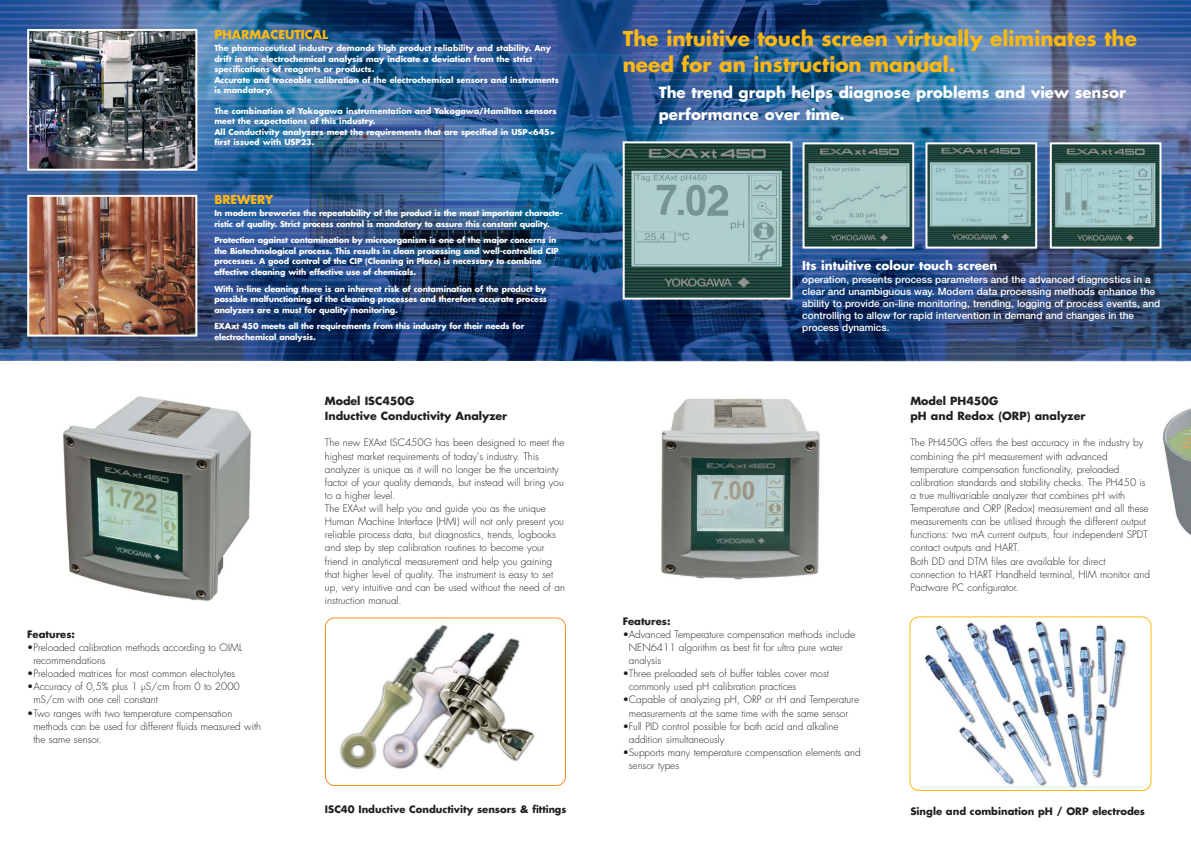
<style>
.page{position:relative;width:1191px;height:842px;background:#fff}
.page>*{position:absolute;margin:0;border:0;box-sizing:border-box;transform-origin:0 0}
.t1{font:700 20px/26.1px "Futura";color:#fdb813}
.t2{font:700 15px/21.9px "Futura";color:#fff}
.t3{font:700 12px "Futura";color:#fff}
.t4{font:700 12px "Futura";color:#fdb813}
.t5{font:700 11px/14.3px "Futura";color:#231f20}
.t6{font:300 10px/13.1px "Futura";color:#231f20}
.t7{font:500 10px/12px "Helvetica Neue";color:#fff}
.t8{font:700 10px "Futura";color:#231f20}
.t9{font:700 8px/10.4px "Futura";letter-spacing:-.015em;color:#fff}
</style>
<div class="page">
<img style="left:594px;top:1px;width:597px;height:784px">
<svg style="left:325px;top:617px;width:241px;height:169px"></svg>
<img style="left:0;top:1px;width:594px;height:360px">
<img style="left:625px;top:144px;width:164px;height:153px">
<div style="left:622px;top:141px;width:170px;height:159px;border:2px solid #fff"></div>
<img style="left:805px;top:145px;width:106px;height:101px">
<div style="left:802px;top:142px;width:112px;height:107px;border:2px solid #fff"></div>
<img style="left:928px;top:145px;width:106px;height:101px">
<div style="left:925px;top:142px;width:112px;height:107px;border:2px solid #fff"></div>
<img style="left:1052px;top:145px;width:106px;height:101px">
<div style="left:1049px;top:142px;width:112px;height:107px;border:2px solid #fff"></div>
<div style="left:632px;top:385px;width:206px;height:200px;background:#fff"></div>
<img style="left:661px;top:398px;width:159px;height:182px">
<img style="left:63px;top:396px;width:188px;height:206px">
<img style="left:30px;top:32px;width:164px;height:136px">
<div style="left:27px;top:29px;width:170px;height:142px;border:2px solid #fff"></div>
<img style="left:30px;top:198px;width:164px;height:136px">
<div style="left:27px;top:195px;width:170px;height:142px;border:2px solid #fff"></div>
<svg style="left:909px;top:616px;width:242px;height:175px"></svg>
<p class="t4" style="left:214px;top:29px;width:115px">PHARMACEUTICAL</p>
<p class="t9" style="left:214px;top:44px;width:346px">The pharmaceutical industry demands high product reliability and stability. Any drift in the electrochemical analysis may indicate a deviation from the strict specifications of reagents or products.<br>Accurate and traceable calibration of the electrochemical sensors and instruments is mandatory.</p>
<p class="t9" style="left:214px;top:106px;width:343px">The combination of Yokogawa instrumentation and Yokogawa/Hamilton sensors meet the expectations of this industry.<br>All Conductivity analyzers meet the requirements that are specified in USP&lt;645&gt; first issued with USP23.</p>
<p class="t4" style="left:214px;top:194px;width:61px">BREWERY</p>
<p class="t9" style="left:214px;top:209px;width:350px">In modern breweries the repeatability of the product is the most important characte&shy;ristic of quality. Strict process control is mandatory to assure this constant quality.</p>
<p class="t9" style="left:214px;top:236px;width:346px">Protection against contamination by microorganism is one of the major concerns in the Biotechnological process. This results in clean processing and well-controlled CIP processes. A good control of the CIP (Cleaning in Place) is necessary to combine effective cleaning with effective use of chemicals.</p>
<p class="t9" style="left:214px;top:284px;width:334px">With in-line cleaning there is an inherent risk of contamination of the product by possible malfunctioning of the cleaning processes and therefore accurate process analyzers are a must for quality monitoring.</p>
<p class="t9" style="left:214px;top:322px;width:311px">EXAxt 450 meets all the requirements from this industry for their needs for electrochemical analysis.</p>
<p class="t8" style="left:27px;top:629px;width:49px">Features:</p>
<p class="t6" style="left:33px;top:641px;width:210px;text-indent:-6px">•Preloaded calibration methods according to OIML recommendations</p>
<p class="t6" style="left:27px;top:668px;width:209px">•Preloaded matrices for most common electrolytes</p>
<p class="t6" style="left:33px;top:681px;width:208px;text-indent:-6px">•Accuracy of 0,5% plus 1 µS/cm from 0 to 2000 mS/cm with one cell constant</p>
<p class="t6" style="left:33px;top:707px;width:229px;text-indent:-6px">•Two ranges with two temperature compensation methods can be used for different fluids measured with the same sensor.</p>
<p class="t5" style="left:325px;top:395px;width:184px">Model ISC450G<br>Inductive Conductivity Analyzer</p>
<p class="t6" style="left:325px;top:437px;width:241px">The new EXAxt ISC450G has been designed to meet the highest market requirements of today's industry. This analyzer is unique as it will no longer be the uncertainty factor of your quality demands, but instead will bring you to a higher level.<br>The EXAxt will help you and guide you as the unique Human Machine Interface (HMI) will not only present you reliable process data, but diagnostics, trends, logbooks and step by step calibration routines to become your friend in analytical measurement and help you gaining that higher level of quality. The instrument is easy to set up, very intuitive and can be used without the need of an instruction manual.</p>
<h1 class="t1" style="left:622px;top:27px;width:516px">The intuitive touch screen virtually eliminates the need for an instruction manual.</h1>
<h2 class="t2" style="left:658px;top:82px;width:468px">The trend graph helps diagnose problems and view sensor performance over time.</h2>
<p class="t3" style="left:802px;top:260px;width:197px">Its intuitive colour touch screen</p>
<p class="t7" style="left:802px;top:274px;width:359px">operation, presents process parameters and the advanced diagnostics in a clear and unambiguous way. Modern data processing methods enhance the ability to provide on-line monitoring, trending, logging of process events, and controlling to allow for rapid intervention in demand and changes in the process dynamics.</p>
<p class="t8" style="left:622px;top:616px;width:49px">Features:</p>
<p class="t6" style="left:629px;top:628px;width:228px;text-indent:-6px">•Advanced Temperature compensation methods include<br>NEN6411 algorithm as best fit for ultra pure water analysis</p>
<p class="t6" style="left:629px;top:668px;width:201px;text-indent:-6px">•Three preloaded sets of buffer tables cover most commonly used pH calibration practices</p>
<p class="t6" style="left:622px;top:694px;width:238px;text-align:center">•Capable of analyzing pH, ORP or rH and Temperature measurements at the same time with the same sensor</p>
<p class="t6" style="left:629px;top:720px;width:211px;text-indent:-6px">•Full PID control possible for both acid and alkaline addition simultaneously</p>
<p class="t6" style="left:629px;top:747px;width:233px;text-indent:-6px">•Supports many temperature compensation elements and sensor types</p>
<p class="t5" style="left:910px;top:395px;width:176px">Model PH450G<br>pH and Redox (ORP) analyzer</p>
<p class="t6" style="left:910px;top:437px;width:241px">The PH450G offers the best accuracy in the industry by combining the pH measurement with advanced temperature compensation functionality, preloaded calibration standards and stability checks. The PH450 is a true multivariable analyzer that combines pH with Temperature and ORP (Redox) measurement and all these measurements can be utilised through the different output functions: two mA current outputs, four independent SPDT contact outputs and HART.<br>Both DD and DTM files are available for direct connection to HART Handheld terminal, HIM monitor and Pactware PC configurator.</p>
<p class="t8" style="left:325px;top:805px;width:243px">ISC40 Inductive Conductivity sensors &amp; fittings</p>
<p class="t8" style="left:910px;top:806px;width:236px">Single and combination pH / ORP electrodes</p>
</div>
